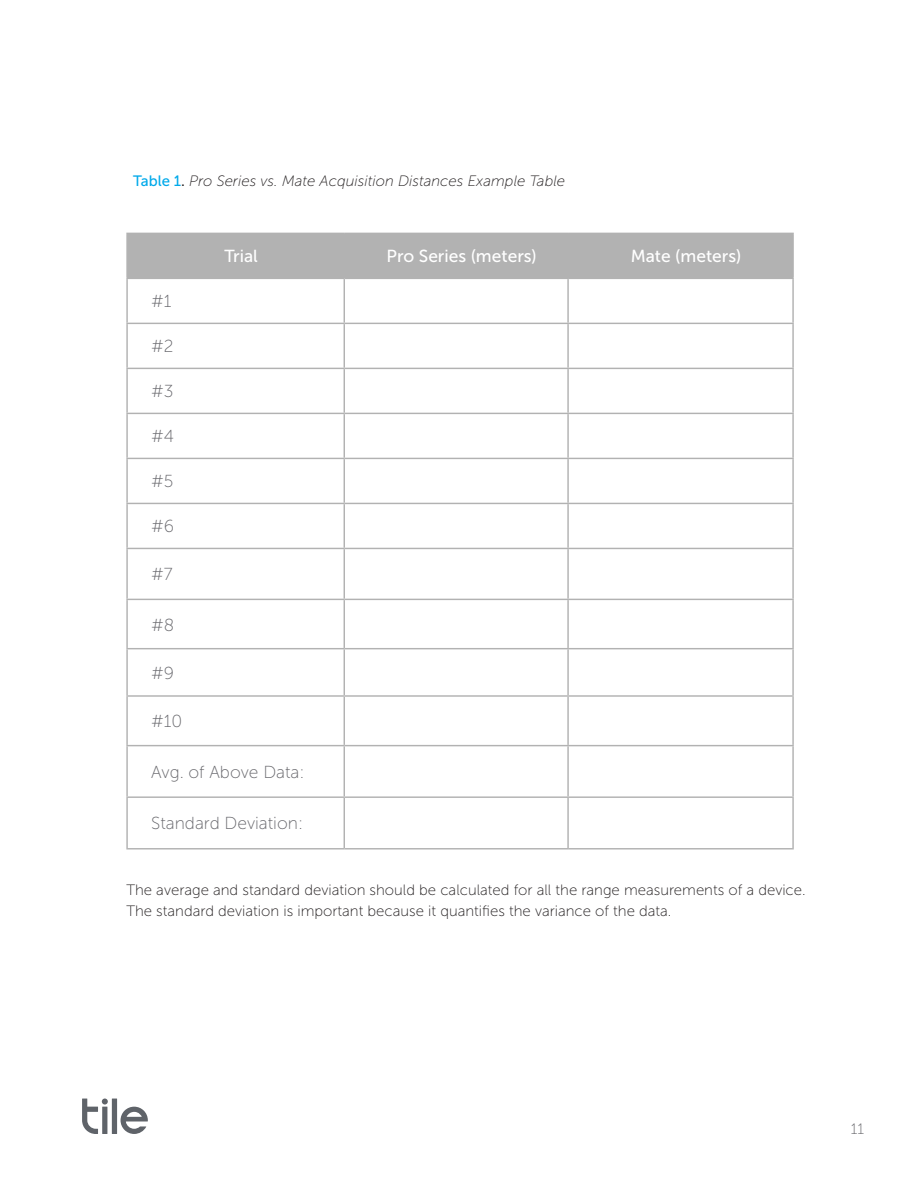
<style>
.page{position:relative;width:918px;height:1188px;background:#fff}
.page>*{position:absolute;margin:0;border:0;box-sizing:border-box;transform-origin:0 0}
.Paragraph_Style24{font:17.4px "Museo Sans 100";color:#65656a}
.Paragraph_Style24-2{font:17.4px "Museo Sans 500";color:#fff}
.t1{font:15px/21px "Museo Sans 100";color:#231f20}
.t2{font:italic 15px "Museo Sans 100";color:#231f20}
.t3{font:15px "Museo Sans 100";color:#65656a}
.s1{font-family:"Museo Sans 500";font-style:normal;color:#00a9ea}
.s2{font-family:"Museo Sans 500";font-style:normal}
</style>
<div class="page">
<svg style="left:82px;top:1099px;width:66px;height:35px"></svg>
<div style="left:128px;top:234px;width:664px;height:44px;background:#b2b2b2"></div>
<svg style="left:128px;top:279px;width:664px;height:569px"></svg>
<hr style="left:126px;top:233px;width:218px;height:1px;background:#b2b2b2">
<hr style="left:126px;top:234px;width:2px;height:44px;background:#b2b2b2">
<hr style="left:344px;top:233px;width:224px;height:1px;background:#b2b2b2">
<hr style="left:344px;top:234px;width:1px;height:44px;background:#b2b2b2">
<hr style="left:568px;top:233px;width:226px;height:1px;background:#b2b2b2">
<hr style="left:567px;top:234px;width:2px;height:44px;background:#b2b2b2">
<hr style="left:792px;top:234px;width:2px;height:44px;background:#b2b2b2">
<hr style="left:126px;top:278px;width:218px;height:1px;background:#b2b2b2">
<hr style="left:344px;top:278px;width:224px;height:1px;background:#b2b2b2">
<hr style="left:568px;top:278px;width:226px;height:1px;background:#b2b2b2">
<hr style="left:126px;top:279px;width:2px;height:44px;background:#b2b2b2">
<hr style="left:344px;top:279px;width:1px;height:44px;background:#b2b2b2">
<hr style="left:567px;top:279px;width:2px;height:44px;background:#b2b2b2">
<hr style="left:792px;top:279px;width:2px;height:44px;background:#b2b2b2">
<hr style="left:126px;top:323px;width:218px;height:1px;background:#b2b2b2">
<hr style="left:126px;top:324px;width:2px;height:44px;background:#b2b2b2">
<hr style="left:344px;top:323px;width:224px;height:1px;background:#b2b2b2">
<hr style="left:344px;top:324px;width:1px;height:44px;background:#b2b2b2">
<hr style="left:568px;top:323px;width:226px;height:1px;background:#b2b2b2">
<hr style="left:567px;top:324px;width:2px;height:44px;background:#b2b2b2">
<hr style="left:792px;top:324px;width:2px;height:44px;background:#b2b2b2">
<hr style="left:126px;top:368px;width:218px;height:1px;background:#b2b2b2">
<hr style="left:126px;top:369px;width:2px;height:44px;background:#b2b2b2">
<hr style="left:344px;top:368px;width:224px;height:1px;background:#b2b2b2">
<hr style="left:344px;top:369px;width:1px;height:44px;background:#b2b2b2">
<hr style="left:568px;top:368px;width:226px;height:1px;background:#b2b2b2">
<hr style="left:567px;top:369px;width:2px;height:44px;background:#b2b2b2">
<hr style="left:792px;top:369px;width:2px;height:44px;background:#b2b2b2">
<hr style="left:126px;top:413px;width:218px;height:1px;background:#b2b2b2">
<hr style="left:126px;top:414px;width:2px;height:44px;background:#b2b2b2">
<hr style="left:344px;top:413px;width:224px;height:1px;background:#b2b2b2">
<hr style="left:344px;top:414px;width:1px;height:44px;background:#b2b2b2">
<hr style="left:568px;top:413px;width:226px;height:1px;background:#b2b2b2">
<hr style="left:567px;top:414px;width:2px;height:44px;background:#b2b2b2">
<hr style="left:792px;top:414px;width:2px;height:44px;background:#b2b2b2">
<hr style="left:126px;top:458px;width:218px;height:1px;background:#b2b2b2">
<hr style="left:126px;top:459px;width:2px;height:44px;background:#b2b2b2">
<hr style="left:344px;top:458px;width:224px;height:1px;background:#b2b2b2">
<hr style="left:344px;top:459px;width:1px;height:44px;background:#b2b2b2">
<hr style="left:568px;top:458px;width:226px;height:1px;background:#b2b2b2">
<hr style="left:567px;top:459px;width:2px;height:44px;background:#b2b2b2">
<hr style="left:792px;top:459px;width:2px;height:44px;background:#b2b2b2">
<hr style="left:126px;top:503px;width:218px;height:1px;background:#b2b2b2">
<hr style="left:126px;top:504px;width:2px;height:44px;background:#b2b2b2">
<hr style="left:344px;top:503px;width:224px;height:1px;background:#b2b2b2">
<hr style="left:344px;top:504px;width:1px;height:44px;background:#b2b2b2">
<hr style="left:568px;top:503px;width:226px;height:1px;background:#b2b2b2">
<hr style="left:567px;top:504px;width:2px;height:44px;background:#b2b2b2">
<hr style="left:792px;top:504px;width:2px;height:44px;background:#b2b2b2">
<hr style="left:126px;top:548px;width:218px;height:1px;background:#b2b2b2">
<hr style="left:126px;top:549px;width:2px;height:50px;background:#b2b2b2">
<hr style="left:344px;top:548px;width:224px;height:1px;background:#b2b2b2">
<hr style="left:344px;top:549px;width:1px;height:50px;background:#b2b2b2">
<hr style="left:568px;top:548px;width:226px;height:1px;background:#b2b2b2">
<hr style="left:567px;top:549px;width:2px;height:50px;background:#b2b2b2">
<hr style="left:792px;top:549px;width:2px;height:50px;background:#b2b2b2">
<hr style="left:126px;top:599px;width:218px;height:1px;background:#b2b2b2">
<hr style="left:126px;top:600px;width:2px;height:48px;background:#b2b2b2">
<hr style="left:344px;top:599px;width:224px;height:1px;background:#b2b2b2">
<hr style="left:344px;top:600px;width:1px;height:48px;background:#b2b2b2">
<hr style="left:568px;top:599px;width:226px;height:1px;background:#b2b2b2">
<hr style="left:567px;top:600px;width:2px;height:48px;background:#b2b2b2">
<hr style="left:792px;top:600px;width:2px;height:48px;background:#b2b2b2">
<hr style="left:126px;top:648px;width:218px;height:1px;background:#b2b2b2">
<hr style="left:126px;top:649px;width:2px;height:46px;background:#b2b2b2">
<hr style="left:344px;top:648px;width:224px;height:1px;background:#b2b2b2">
<hr style="left:344px;top:649px;width:1px;height:46px;background:#b2b2b2">
<hr style="left:568px;top:648px;width:226px;height:1px;background:#b2b2b2">
<hr style="left:567px;top:649px;width:2px;height:46px;background:#b2b2b2">
<hr style="left:792px;top:649px;width:2px;height:46px;background:#b2b2b2">
<hr style="left:126px;top:695px;width:218px;height:2px;background:#b2b2b2">
<hr style="left:126px;top:697px;width:2px;height:48px;background:#b2b2b2">
<hr style="left:344px;top:695px;width:224px;height:2px;background:#b2b2b2">
<hr style="left:344px;top:697px;width:1px;height:48px;background:#b2b2b2">
<hr style="left:568px;top:695px;width:226px;height:2px;background:#b2b2b2">
<hr style="left:567px;top:697px;width:2px;height:48px;background:#b2b2b2">
<hr style="left:792px;top:697px;width:2px;height:48px;background:#b2b2b2">
<hr style="left:126px;top:745px;width:218px;height:1px;background:#b2b2b2">
<hr style="left:126px;top:746px;width:2px;height:50px;background:#b2b2b2">
<hr style="left:344px;top:745px;width:224px;height:1px;background:#b2b2b2">
<hr style="left:344px;top:746px;width:1px;height:50px;background:#b2b2b2">
<hr style="left:568px;top:745px;width:226px;height:1px;background:#b2b2b2">
<hr style="left:567px;top:746px;width:2px;height:50px;background:#b2b2b2">
<hr style="left:792px;top:746px;width:2px;height:50px;background:#b2b2b2">
<hr style="left:126px;top:796px;width:218px;height:2px;background:#b2b2b2">
<hr style="left:126px;top:798px;width:2px;height:50px;background:#b2b2b2">
<hr style="left:344px;top:796px;width:224px;height:2px;background:#b2b2b2">
<hr style="left:344px;top:798px;width:1px;height:50px;background:#b2b2b2">
<hr style="left:568px;top:796px;width:226px;height:2px;background:#b2b2b2">
<hr style="left:567px;top:798px;width:2px;height:50px;background:#b2b2b2">
<hr style="left:792px;top:798px;width:2px;height:50px;background:#b2b2b2">
<hr style="left:126px;top:848px;width:218px;height:1px;background:#b2b2b2">
<hr style="left:344px;top:848px;width:224px;height:1px;background:#b2b2b2">
<hr style="left:568px;top:848px;width:226px;height:1px;background:#b2b2b2">
<p class="t2" style="left:133px;top:173px;width:434px"><span class="s1">Table 1</span><span class="s2">.</span> Pro Series vs. Mate Acquisition Distances Example Table</p>
<p class="Paragraph_Style24-2" style="left:225px;top:247px;width:35px">Trial</p>
<p class="Paragraph_Style24-2" style="left:387px;top:247px;width:152px">Pro Series (meters)</p>
<p class="Paragraph_Style24-2" style="left:631px;top:247px;width:112px">Mate (meters)</p>
<p class="Paragraph_Style24" style="left:151px;top:292px;width:22px">#1</p>
<p class="Paragraph_Style24" style="left:151px;top:337px;width:24px">#2</p>
<p class="Paragraph_Style24" style="left:151px;top:382px;width:24px">#3</p>
<p class="Paragraph_Style24" style="left:151px;top:427px;width:24px">#4</p>
<p class="Paragraph_Style24" style="left:151px;top:472px;width:24px">#5</p>
<p class="Paragraph_Style24" style="left:151px;top:517px;width:25px">#6</p>
<p class="Paragraph_Style24" style="left:151px;top:565px;width:23px">#7</p>
<p class="Paragraph_Style24" style="left:151px;top:615px;width:25px">#8</p>
<p class="Paragraph_Style24" style="left:151px;top:664px;width:25px">#9</p>
<p class="Paragraph_Style24" style="left:151px;top:712px;width:33px">#10</p>
<p class="Paragraph_Style24" style="left:151px;top:763px;width:155px">Avg. of Above Data:</p>
<p class="Paragraph_Style24" style="left:151px;top:814px;width:153px">Standard Deviation:</p>
<p class="t1" style="left:126px;top:879px;width:681px">The average and standard deviation should be calculated for all the range measurements of a device.<br>The standard deviation is important because it quantifies the variance of the data.</p>
<p class="t3" style="left:851px;top:1120px;width:15px">11</p>
</div>
